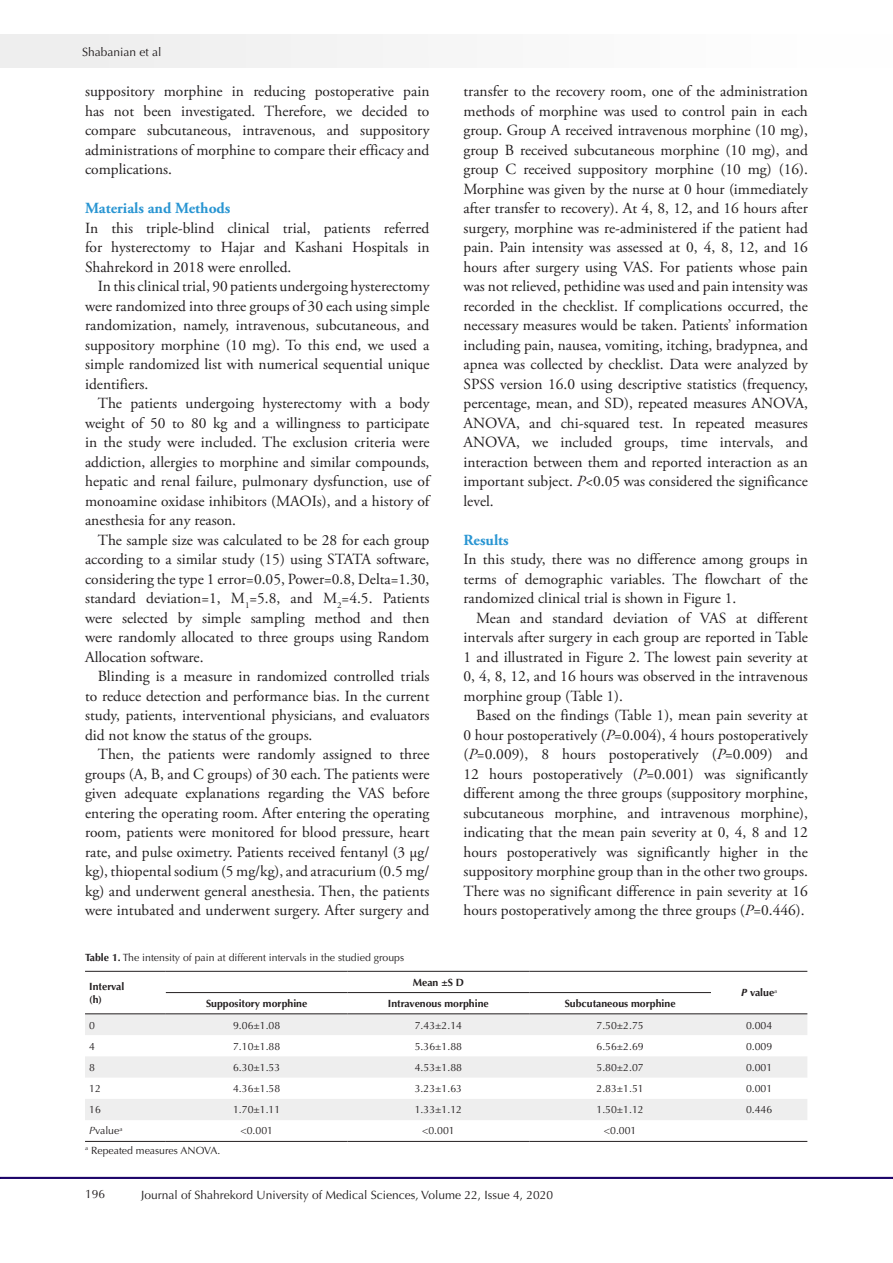
<style>
.page{position:relative;width:893px;height:1263px;background:#fff}
.page>*{position:absolute;margin:0;border:0;box-sizing:border-box;transform-origin:0 0}
.t1{font:15.45px/19.5px "Adobe Garamond Pro";color:#231f20;text-align:justify}
.t2{font:700 15.45px "Adobe Garamond Pro";color:#2995d2}
.t3{font:12px "Optima LT Std";color:#231f20}
.t4{font:10.5px "Optima LT Std";color:#231f20}
.t5{font:700 10.5px "Optima LT Std";color:#231f20}
.s1{font-style:italic}
.s2{font-weight:700}
</style>
<div class="page">
<hr style="left:0;top:1177px;width:893px;height:1px;background:#190066">
<div style="left:1px;top:35px;width:892px;height:33px;background:#f6f6f6"></div>
<svg style="left:85px;top:1014px;width:722px;height:106px;fill:#eee"></svg>
<hr style="left:85px;top:971px;width:81px;height:1px;background:#231f20">
<hr style="left:166px;top:971px;width:182px;height:1px;background:#231f20">
<hr style="left:348px;top:971px;width:181px;height:1px;background:#231f20">
<hr style="left:529px;top:971px;width:182px;height:1px;background:#231f20">
<hr style="left:711px;top:971px;width:96px;height:1px;background:#231f20">
<hr style="left:166px;top:992px;width:182px;height:1px;background:#231f20">
<hr style="left:348px;top:992px;width:181px;height:1px;background:#231f20">
<hr style="left:529px;top:992px;width:182px;height:1px;background:#231f20">
<hr style="left:85px;top:1013px;width:81px;height:1px;background:#231f20">
<hr style="left:166px;top:1013px;width:182px;height:1px;background:#231f20">
<hr style="left:348px;top:1013px;width:181px;height:1px;background:#231f20">
<hr style="left:529px;top:1013px;width:182px;height:1px;background:#231f20">
<hr style="left:711px;top:1013px;width:96px;height:1px;background:#231f20">
<hr style="left:85px;top:1141px;width:81px;height:1px;background:#231f20">
<hr style="left:166px;top:1141px;width:182px;height:1px;background:#231f20">
<hr style="left:348px;top:1141px;width:181px;height:1px;background:#231f20">
<hr style="left:529px;top:1141px;width:182px;height:1px;background:#231f20">
<hr style="left:711px;top:1141px;width:96px;height:1px;background:#231f20">
<p class="t3" style="left:82px;top:45px;width:81px">Shabanian et al</p>
<p class="t1" style="left:85px;top:82px;width:346px">suppository morphine in reducing postoperative pain has not been investigated. Therefore, we decided to compare subcutaneous, intravenous, and suppository administrations of morphine to compare their efficacy and complications.</p>
<p class="t2" style="left:85px;top:199px;width:147px">Materials and Methods</p>
<p class="t1" style="left:85px;top:219px;width:346px">In this triple-blind clinical trial, patients referred for hysterectomy to Hajar and Kashani Hospitals in Shahrekord in 2018 were enrolled.</p>
<p class="t1" style="left:85px;top:277px;width:346px;text-indent:13px">In this clinical trial, 90 patients undergoing hysterectomy were randomized into three groups of 30 each using simple randomization, namely, intravenous, subcutaneous, and suppository morphine (10 mg). To this end, we used a simple randomized list with numerical sequential unique identifiers.</p>
<p class="t1" style="left:85px;top:394px;width:346px;text-indent:13px">The patients undergoing hysterectomy with a body weight of 50 to 80 kg and a willingness to participate in the study were included. The exclusion criteria were addiction, allergies to morphine and similar compounds, hepatic and renal failure, pulmonary dysfunction, use of monoamine oxidase inhibitors (MAOIs), and a history of anesthesia for any reason.</p>
<p class="t1" style="left:85px;top:531px;width:346px;text-indent:13px">The sample size was calculated to be 28 for each group according to a similar study (15) using STATA software, considering the type 1 error=0.05, Power=0.8, Delta=1.30, standard deviation=1, M<sub>1</sub>=5.8, and M<sub>2</sub>=4.5. Patients were selected by simple sampling method and then were randomly allocated to three groups using Random Allocation software.</p>
<p class="t1" style="left:85px;top:667px;width:346px;text-indent:13px">Blinding is a measure in randomized controlled trials to reduce detection and performance bias. In the current study, patients, interventional physicians, and evaluators did not know the status of the groups.</p>
<p class="t1" style="left:85px;top:745px;width:346px;text-indent:13px">Then, the patients were randomly assigned to three groups (A, B, and C groups) of 30 each. The patients were given adequate explanations regarding the VAS before entering the operating room. After entering the operating room, patients were monitored for blood pressure, heart rate, and pulse oximetry. Patients received fentanyl (3 µg/ kg), thiopental sodium (5 mg/kg), and atracurium (0.5 mg/ kg) and underwent general anesthesia. Then, the patients were intubated and underwent surgery. After surgery and</p>
<p class="t1" style="left:463px;top:82px;width:346px">transfer to the recovery room, one of the administration methods of morphine was used to control pain in each group. Group A received intravenous morphine (10 mg), group B received subcutaneous morphine (10 mg), and group C received suppository morphine (10 mg) (16).<br>Morphine was given by the nurse at 0 hour (immediately after transfer to recovery). At 4, 8, 12, and 16 hours after surgery, morphine was re-administered if the patient had pain. Pain intensity was assessed at 0, 4, 8, 12, and 16 hours after surgery using VAS. For patients whose pain was not relieved, pethidine was used and pain intensity was recorded in the checklist. If complications occurred, the necessary measures would be taken. Patients’ information including pain, nausea, vomiting, itching, bradypnea, and apnea was collected by checklist. Data were analyzed by SPSS version 16.0 using descriptive statistics (frequency, percentage, mean, and SD), repeated measures ANOVA, ANOVA, and chi-squared test. In repeated measures ANOVA, we included groups, time intervals, and interaction between them and reported interaction as an important subject. <span class="s1">P</span>&lt;0.05 was considered the significance level.</p>
<p class="t2" style="left:463px;top:531px;width:47px">Results</p>
<p class="t1" style="left:463px;top:550px;width:346px">In this study, there was no difference among groups in terms of demographic variables. The flowchart of the randomized clinical trial is shown in Figure 1.</p>
<p class="t1" style="left:463px;top:609px;width:346px;text-indent:13px">Mean and standard deviation of VAS at different intervals after surgery in each group are reported in Table 1 and illustrated in Figure 2. The lowest pain severity at 0, 4, 8, 12, and 16 hours was observed in the intravenous morphine group (Table 1).</p>
<p class="t1" style="left:463px;top:706px;width:346px;text-indent:13px">Based on the findings (Table 1), mean pain severity at 0 hour postoperatively (<span class="s1">P</span>=0.004), 4 hours postoperatively (<span class="s1">P</span>=0.009), 8 hours postoperatively (<span class="s1">P</span>=0.009) and 12 hours postoperatively (<span class="s1">P</span>=0.001) was significantly different among the three groups (suppository morphine, subcutaneous morphine, and intravenous morphine), indicating that the mean pain severity at 0, 4, 8 and 12 hours postoperatively was significantly higher in the suppository morphine group than in the other two groups.<br>There was no significant difference in pain severity at 16 hours postoperatively among the three groups (<span class="s1">P</span>=0.446).</p>
<p class="t4" style="left:85px;top:951px;width:321px"><span class="s2">Table 1.</span> The intensity of pain at different intervals in the studied groups</p>
<p class="t5" style="left:89px;top:980px;width:37px">Interval</p>
<p class="t5" style="left:89px;top:993px;width:14px">(h)</p>
<p class="t5" style="left:413px;top:976px;width:53px">Mean ±S D</p>
<p class="t5" style="left:206px;top:997px;width:103px">Suppository morphine</p>
<p class="t5" style="left:388px;top:997px;width:102px">Intravenous morphine</p>
<p class="t5" style="left:565px;top:997px;width:112px">Subcutaneous morphine</p>
<p class="t5" style="left:741px;top:987px;width:38px"><span class="s1">P</span> value<sup>a</sup></p>
<p class="t4" style="left:89px;top:1019px;width:7px">0</p>
<p class="t4" style="left:233px;top:1019px;width:49px">9.06±1.08</p>
<p class="t4" style="left:415px;top:1019px;width:49px">7.43±2.14</p>
<p class="t4" style="left:596px;top:1019px;width:49px">7.50±2.75</p>
<p class="t4" style="left:746px;top:1019px;width:28px">0.004</p>
<p class="t4" style="left:89px;top:1040px;width:7px">4</p>
<p class="t4" style="left:233px;top:1040px;width:49px">7.10±1.88</p>
<p class="t4" style="left:415px;top:1040px;width:49px">5.36±1.88</p>
<p class="t4" style="left:596px;top:1040px;width:49px">6.56±2.69</p>
<p class="t4" style="left:746px;top:1040px;width:28px">0.009</p>
<p class="t4" style="left:89px;top:1061px;width:7px">8</p>
<p class="t4" style="left:233px;top:1061px;width:49px">6.30±1.53</p>
<p class="t4" style="left:415px;top:1061px;width:49px">4.53±1.88</p>
<p class="t4" style="left:596px;top:1061px;width:49px">5.80±2.07</p>
<p class="t4" style="left:746px;top:1061px;width:28px">0.001</p>
<p class="t4" style="left:89px;top:1082px;width:13px">12</p>
<p class="t4" style="left:233px;top:1082px;width:49px">4.36±1.58</p>
<p class="t4" style="left:415px;top:1082px;width:49px">3.23±1.63</p>
<p class="t4" style="left:596px;top:1082px;width:49px">2.83±1.51</p>
<p class="t4" style="left:746px;top:1082px;width:28px">0.001</p>
<p class="t4" style="left:89px;top:1104px;width:13px">16</p>
<p class="t4" style="left:233px;top:1104px;width:49px">1.70±1.11</p>
<p class="t4" style="left:415px;top:1104px;width:49px">1.33±1.12</p>
<p class="t4" style="left:596px;top:1104px;width:49px">1.50±1.12</p>
<p class="t4" style="left:746px;top:1104px;width:28px">0.446</p>
<p class="t4" style="left:89px;top:1125px;width:35px"><span class="s1">P</span>value<sup>a</sup></p>
<p class="t4" style="left:240px;top:1125px;width:34px">&lt;0.001</p>
<p class="t4" style="left:422px;top:1125px;width:34px">&lt;0.001</p>
<p class="t4" style="left:604px;top:1125px;width:34px">&lt;0.001</p>
<p class="t4" style="left:85px;top:1144px;width:137px"><sup>a</sup> Repeated measures ANOVA.</p>
<p class="t3" style="left:85px;top:1187px;width:22px">196</p>
<p class="t3" style="left:141px;top:1188px;width:413px">Journal of Shahrekord University of Medical Sciences, Volume 22, Issue 4, 2020</p>
</div>
